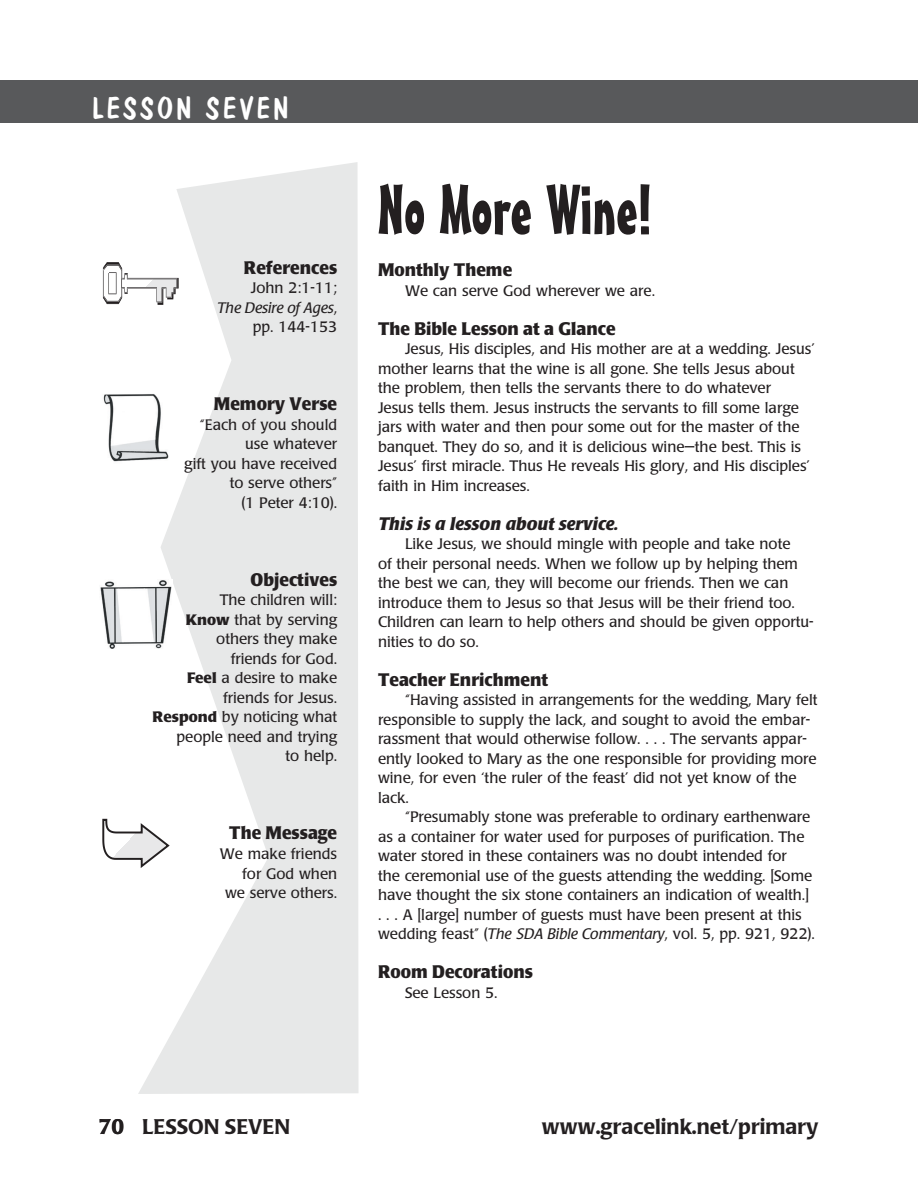
<style>
.page{position:relative;width:918px;height:1202px;background:#fff}
.page>*{position:absolute;margin:0;border:0;box-sizing:border-box;transform-origin:0 0}
.Lesson_title{font:69px "Mister Earl BT";color:#231f20}
.t1{font:30px "Dom Casual D";letter-spacing:.1em;color:#fff}
.t2{font:500 21px "Poppl Laudatio";color:#231f20}
.subhead{font:700 18px "Poppl Laudatio";color:#231f20;scale:.95 1}
.subhead-right{font:700 18px "Poppl Laudatio";color:#231f20;scale:.95 1}
.subhead-2{font:italic 700 18px "Poppl Laudatio";color:#231f20}
.t3{font:15px/19.5px "Poppl Laudatio";color:#231f20}
.t4{font:italic 15px "Poppl Laudatio";color:#231f20}
.s1{font-style:normal}
.s2{font-weight:700}
.s3{font-style:italic}
</style>
<div class="page">
<svg style="left:138px;top:162px;width:221px;height:932px;fill:#e7e8e8"></svg>
<svg style="left:103px;top:262px;width:76px;height:43px"></svg>
<img style="left:103px;top:391px;width:67px;height:72px">
<img style="left:100px;top:579px;width:72px;height:70px">
<svg style="left:102px;top:817px;width:69px;height:53px"></svg>
<div style="left:0;top:80px;width:891px;height:43px;background:#58595b"></div>
<div style="left:891px;top:80px;width:27px;height:43px;background:#58595b"></div>
<p class="t1" style="left:92px;top:91px;width:198px">LESSON SEVEN</p>
<p class="subhead-right" style="left:244px;top:257px;width:100px">References</p>
<p class="t3" style="left:251px;top:278px;width:88px">John 2:1-11;</p>
<p class="t4" style="left:217px;top:299px;width:122px">The Desire of Ages<span class="s1">,</span></p>
<p class="t3" style="left:253px;top:317px;width:86px">pp. 144-153</p>
<p class="subhead-right" style="left:214px;top:394px;width:131px">Memory Verse</p>
<p class="t3" style="left:200px;top:415px;width:139px">“Each of you should</p>
<p class="t3" style="left:245px;top:434px;width:94px">use whatever</p>
<p class="t3" style="left:184px;top:454px;width:154px">gift you have received</p>
<p class="t3" style="left:230px;top:473px;width:109px">to serve others”</p>
<p class="t3" style="left:242px;top:493px;width:97px">(1 Peter 4:10).</p>
<p class="subhead-right" style="left:251px;top:569px;width:93px">Objectives</p>
<p class="t3" style="left:220px;top:590px;width:119px">The children will:</p>
<p class="t3" style="left:186px;top:610px;width:153px"><span class="s2">Know</span> that by serving</p>
<p class="t3" style="left:216px;top:629px;width:122px">others they make</p>
<p class="t3" style="left:231px;top:649px;width:108px">friends for God.</p>
<p class="t3" style="left:187px;top:668px;width:152px"><span class="s2">Feel</span> a desire to make</p>
<p class="t3" style="left:223px;top:688px;width:115px">friends for Jesus.</p>
<p class="t3" style="left:152px;top:707px;width:186px"><span class="s2">Respond</span> by noticing what</p>
<p class="t3" style="left:177px;top:727px;width:162px">people need and trying</p>
<p class="t3" style="left:286px;top:746px;width:53px">to help.</p>
<p class="subhead-right" style="left:229px;top:823px;width:115px">The Message</p>
<p class="t3" style="left:220px;top:844px;width:119px">We make friends</p>
<p class="t3" style="left:242px;top:863px;width:96px">for God when</p>
<p class="t3" style="left:225px;top:883px;width:114px">we serve others.</p>
<p class="Lesson_title" style="left:378px;top:168px;width:275px">No More Wine!</p>
<p class="subhead" style="left:378px;top:260px;width:143px">Monthly Theme</p>
<p class="t3" style="left:405px;top:281px;width:252px">We can serve God wherever we are.</p>
<p class="subhead" style="left:378px;top:318px;width:252px">The Bible Lesson at a Glance</p>
<p class="t3" style="left:378px;top:339px;width:438px;text-indent:27px">Jesus, His disciples, and His mother are at a wedding. Jesus’ mother learns that the wine is all gone. She tells Jesus about the problem, then tells the servants there to do whatever<br>Jesus tells them. Jesus instructs the servants to fill some large jars with water and then pour some out for the master of the banquet. They do so, and it is delicious wine—the best. This is Jesus’ first miracle. Thus He reveals His glory, and His disciples’ faith in Him increases.</p>
<p class="subhead-2" style="left:378px;top:513px;width:242px">This is a lesson about service.</p>
<p class="t3" style="left:378px;top:534px;width:437px;text-indent:27px">Like Jesus, we should mingle with people and take note<br>of their personal needs. When we follow up by helping them the best we can, they will become our friends. Then we can introduce them to Jesus so that Jesus will be their friend too.<br>Children can learn to help others and should be given opportu&shy;nities to do so.</p>
<p class="subhead" style="left:378px;top:669px;width:181px">Teacher Enrichment</p>
<p class="t3" style="left:378px;top:690px;width:441px;text-indent:27px">“Having assisted in arrangements for the wedding, Mary felt responsible to supply the lack, and sought to avoid the embar&shy;rassment that would otherwise follow. . . . The servants appar&shy;ently looked to Mary as the one responsible for providing more wine, for even ‘the ruler of the feast’ did not yet know of the lack.</p>
<p class="t3" style="left:378px;top:807px;width:438px;text-indent:27px">“Presumably stone was preferable to ordinary earthenware as a container for water used for purposes of purification. The water stored in these containers was no doubt intended for<br>the ceremonial use of the guests attending the wedding. [Some have thought the six stone containers an indication of wealth.] . . . A [large] number of guests must have been present at this wedding feast” (<span class="s3">The SDA Bible Commentary</span>, vol. 5, pp. 921, 922).</p>
<p class="subhead" style="left:378px;top:962px;width:165px">Room Decorations</p>
<p class="t3" style="left:405px;top:983px;width:94px">See Lesson 5.</p>
<p class="t2" style="left:99px;top:1115px;width:193px">70 LESSON SEVEN</p>
<p class="t2" style="left:542px;top:1115px;width:278px">www.gracelink.net/primary</p>
</div>
